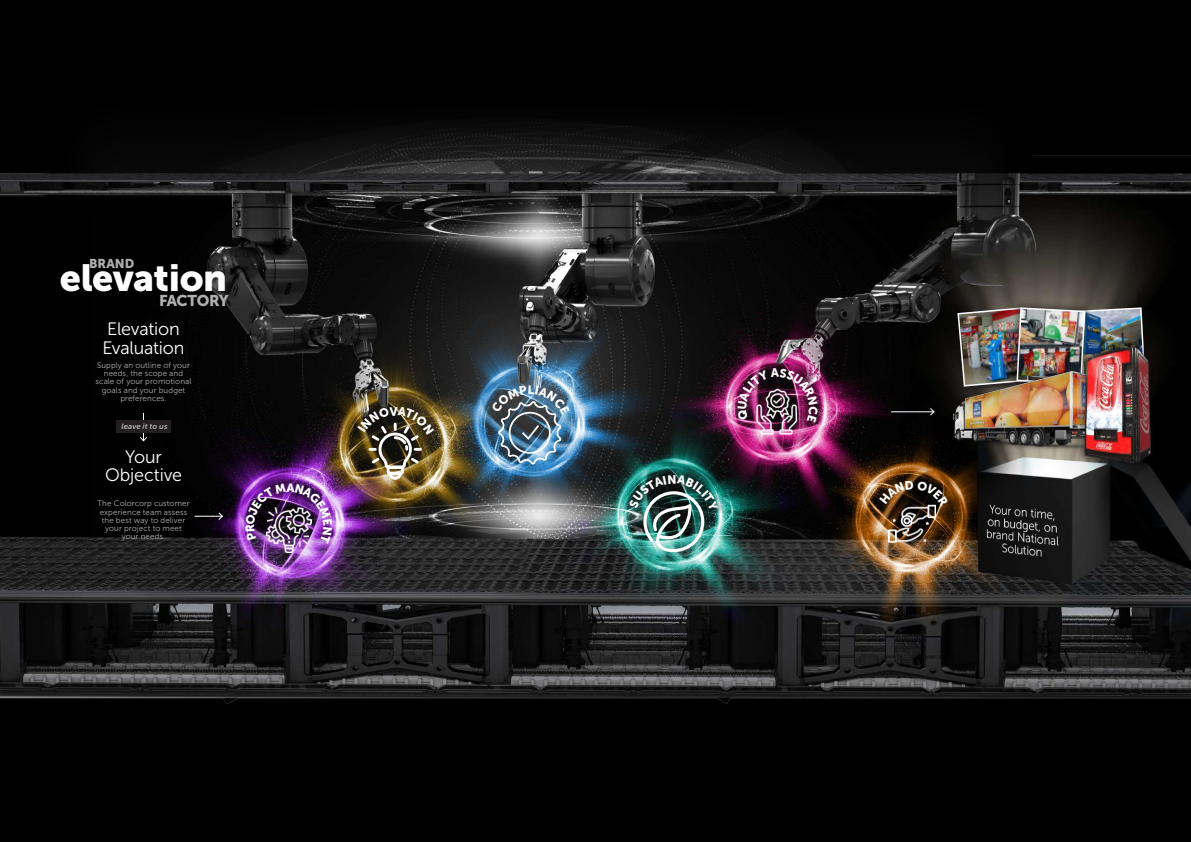
<style>
.page{position:relative;width:1191px;height:842px;background:#fff}
.page>*{position:absolute;margin:0;border:0;box-sizing:border-box;transform-origin:0 0}
.t1{font:37.6px "Museo Sans 900";letter-spacing:-.015em;color:#fff}
.t2{font:17.9px/18.3px "Museo Sans 300";letter-spacing:-.01em;color:#fff;text-align:center}
.t3{font:15.5px "Museo Sans 900";letter-spacing:-.035em;color:#afafb0}
.t4{font:12.8px "Museo Sans 900";letter-spacing:-.005em;color:#afafb0}
.t5{font:8px/8.2px "Museo Sans 300";letter-spacing:.015em;color:#afafb0;text-align:center}
.t6{font:italic 7.8px "Museo Sans 700";letter-spacing:.005em;color:#afafb0}
</style>
<div class="page">
<div style="left:0;top:0;width:1191px;height:75px;background:#000"></div>
<img style="left:0;top:75px;width:1191px;height:767px">
<img style="left:956px;top:298px;width:189px;height:51px">
<img style="left:917px;top:349px;width:222px;height:125px">
<div style="left:1075px;top:338px;width:84px;height:134px;background:#110a0c;opacity:.44"></div>
<img style="left:1006px;top:346px;width:185px;height:119px">
<div style="left:626px;top:472px;width:99px;height:43px;background:#231f20;opacity:.75"></div>
<hr style="left:891px;top:411px;width:43px;height:1px;background:#fff">
<svg style="left:929px;top:408px;width:6px;height:8px"></svg>
<svg style="left:194px;top:512px;width:29px;height:8px"></svg>
<svg style="left:139px;top:413px;width:9px;height:29px"></svg>
<div style="left:116px;top:420px;width:55px;height:12px;background:#231f20"></div>
<img style="left:754px;top:423px;width:46px;height:12px">
<img style="left:266px;top:544px;width:45px;height:8px">
<img style="left:889px;top:506px;width:46px;height:40px">
<img style="left:628px;top:475px;width:90px;height:79px">
<img style="left:357px;top:407px;width:77px;height:435px">
<img style="left:491px;top:385px;width:79px;height:84px">
<img style="left:245px;top:483px;width:87px;height:61px">
<img style="left:737px;top:368px;width:81px;height:55px">
<svg style="left:879px;top:480px;width:69px;height:26px"></svg>
<h3 class="t4" style="left:89px;top:256px;width:47px">BRAND</h3>
<h1 class="t1" style="left:60px;top:256px;width:169px">elevation</h1>
<h3 class="t3" style="left:159px;top:292px;width:71px">FACTORY</h3>
<h2 class="t2" style="left:102px;top:320px;width:84px;text-align:left">Elevation<br>Evaluation</h2>
<p class="t5" style="left:95px;top:361px;width:97px">Supply an outline of your needs, the scope and scale of your promotional goals and your budget preferences.</p>
<p class="t6" style="left:122px;top:422px;width:47px">leave it to us</p>
<h2 class="t2" style="left:105px;top:448px;width:78px">Your<br>Objective</h2>
<p class="t5" style="left:97px;top:500px;width:94px">The Colorcorp customer experience team assess the best way to deliver your project to meet your needs.</p>
</div>
